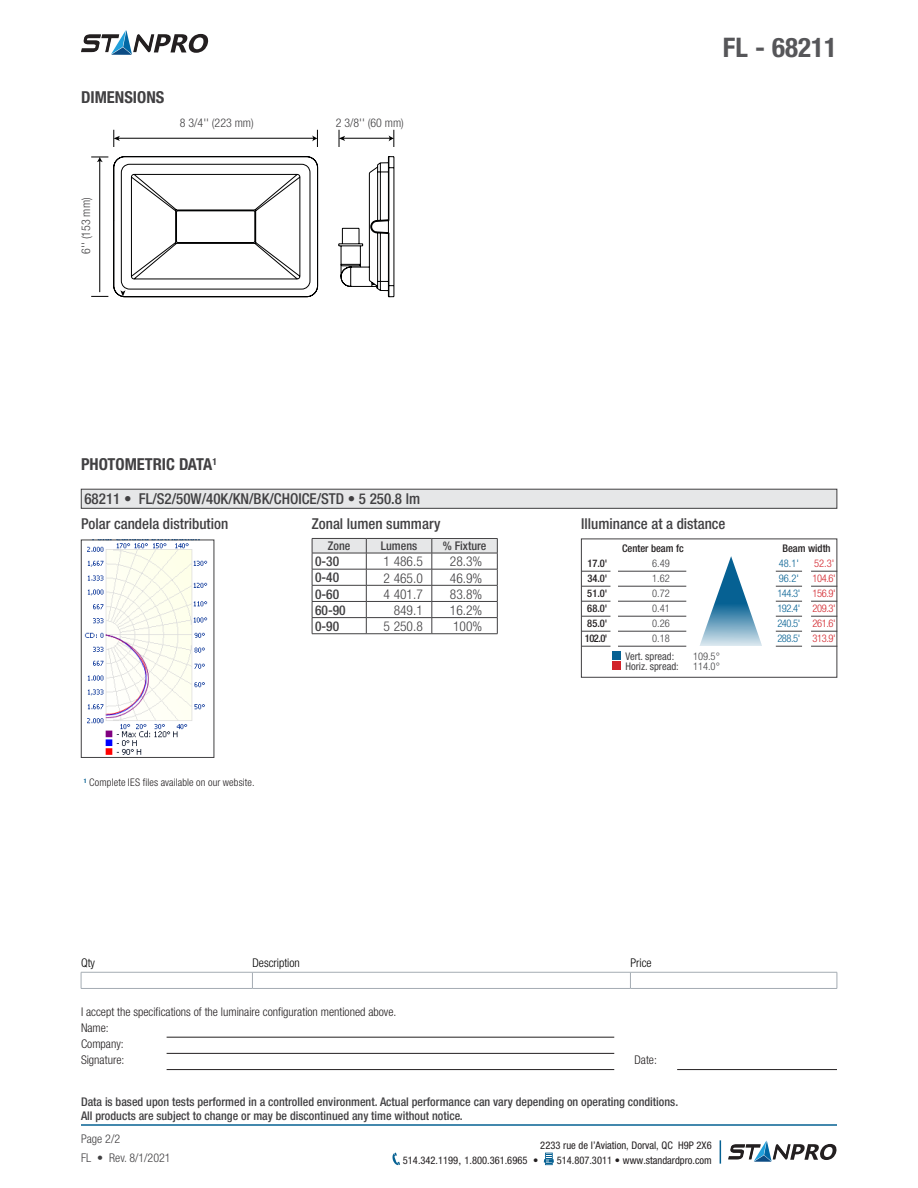
<style>
.page{position:relative;width:918px;height:1188px;background:#fff}
.page>*{position:absolute;margin:0;border:0;box-sizing:border-box;transform-origin:0 0}
.t1{font:700 condensed 27px "Helvetica Neue";color:#565659}
.t2{font:700 condensed 16.5px "Helvetica Neue";color:#414042}
.t3{font:500 condensed 15px "Helvetica Neue";color:#414042}
.t4{font:300 condensed 13.5px "Helvetica Neue";color:#414042}
.t5{font:500 condensed 13.5px "Helvetica Neue";color:#414042}
.t6{font:500 condensed 12px/13.5px "Helvetica Neue";color:#414042}
.t7{font:300 condensed 12px/16.2px "Helvetica Neue";color:#231f20}
.t8{font:300 condensed 12px/18.3px "Helvetica Neue";color:#414042}
.t9{font:300 condensed 12px "Helvetica Neue";color:#000}
.t10{font:condensed 10.5px "Helvetica Neue";color:#231f20}
.t11{font:300 condensed 10.5px "Helvetica Neue";letter-spacing:-.04em;color:#066193}
.t12{font:500 condensed 10.5px "Helvetica Neue";color:#231f20}
.t13{font:300 condensed 10.5px "Helvetica Neue";letter-spacing:.01em;color:#231f20}
.t14{font:300 condensed 10.5px "Helvetica Neue";color:#414042}
.t15{font:condensed 10.5px "Helvetica Neue";color:#414042}
.t16{font:300 condensed 10.5px "Helvetica Neue";color:#d2232a}
.s1{color:#d2232a}
.s2{font-stretch:normal}
</style>
<div class="page">
<hr style="left:81px;top:1124px;width:756px;height:2px;background:#066193">
<svg style="left:392px;top:1153px;width:8px;height:12px"></svg>
<svg style="left:544px;top:1153px;width:10px;height:12px"></svg>
<svg style="left:720px;top:1140px;width:1px;height:24px"></svg>
<img style="left:84px;top:543px;width:124px;height:212px">
<div style="left:81px;top:540px;width:133px;height:218px;border:1px solid #414042"></div>
<hr style="left:618px;top:571px;width:68px;height:1px;background:#414042">
<hr style="left:618px;top:586px;width:68px;height:1px;background:#414042">
<hr style="left:618px;top:601px;width:68px;height:1px;background:#414042">
<hr style="left:618px;top:616px;width:68px;height:1px;background:#414042">
<hr style="left:618px;top:631px;width:68px;height:1px;background:#414042">
<hr style="left:618px;top:646px;width:68px;height:1px;background:#414042">
<svg style="left:583px;top:646px;width:27px;height:1px"></svg>
<svg style="left:583px;top:571px;width:27px;height:1px"></svg>
<svg style="left:583px;top:586px;width:27px;height:1px"></svg>
<svg style="left:583px;top:601px;width:27px;height:1px"></svg>
<svg style="left:583px;top:616px;width:27px;height:1px"></svg>
<svg style="left:583px;top:631px;width:27px;height:1px"></svg>
<svg style="left:655px;top:556px;width:180px;height:91px"></svg>
<div style="left:612px;top:651px;width:9px;height:9px;background:#066193"></div>
<div style="left:612px;top:661px;width:9px;height:9px;background:#d2232a"></div>
<svg style="left:312px;top:538px;width:186px;height:96px"></svg>
<hr style="left:366px;top:633px;width:66px;height:1px;background:#414042">
<div style="left:81px;top:489px;width:756px;height:19px;background:#e6e7e8"></div>
<div style="left:81px;top:489px;width:756px;height:20px;border:1px solid #414042"></div>
<hr style="left:118px;top:138px;width:196px;height:1px;background:#000101">
<svg style="left:113px;top:130px;width:7px;height:17px"></svg>
<svg style="left:312px;top:130px;width:6px;height:17px"></svg>
<hr style="left:343px;top:138px;width:47px;height:1px;background:#000101">
<svg style="left:339px;top:130px;width:6px;height:17px"></svg>
<svg style="left:389px;top:130px;width:5px;height:17px"></svg>
<svg style="left:91px;top:156px;width:303px;height:141px"></svg>
<hr style="left:252px;top:988px;width:378px;height:1px;background:#a4acb3">
<hr style="left:630px;top:988px;width:207px;height:1px;background:#a4acb3">
<svg style="left:81px;top:972px;width:757px;height:16px"></svg>
<hr style="left:81px;top:988px;width:171px;height:1px;background:#a4acb3">
<hr style="left:167px;top:1037px;width:447px;height:1px;background:#231f20">
<hr style="left:167px;top:1053px;width:447px;height:1px;background:#231f20">
<hr style="left:167px;top:1069px;width:447px;height:1px;background:#231f20">
<hr style="left:677px;top:1069px;width:160px;height:1px;background:#231f20">
<svg style="left:81px;top:30px;width:127px;height:25px"></svg>
<svg style="left:728px;top:1141px;width:109px;height:21px"></svg>
<h2 class="t2" style="left:81px;top:87px;width:85px">DIMENSIONS</h2>
<p class="t8" style="left:180px;top:114px;width:75px">8 3/4'' (223 mm)</p>
<p class="t8" style="left:336px;top:114px;width:70px">2 3/8'' (60 mm)</p>
<p class="t8" style="left:77px;top:254px;width:58px;rotate:-90deg">6'' (153 mm)</p>
<h2 class="t2" style="left:81px;top:454px;width:137px">PHOTOMETRIC DATA<sup>1</sup></h2>
<p class="t3" style="left:84px;top:490px;width:337px">68211 • FL/S2/50W/40K/KN/BK/CHOICE/STD • 5 250.8 lm</p>
<h1 class="t1" style="left:723px;top:31px;width:116px">FL - 68211</h1>
<p class="t3" style="left:81px;top:515px;width:149px">Polar candela distribution</p>
<p class="t13" style="left:84px;top:777px;width:172px"><sup>1</sup> Complete IES files available on our website.</p>
<p class="t3" style="left:312px;top:515px;width:130px">Zonal lumen summary</p>
<p class="t3" style="left:581px;top:515px;width:146px">Illuminance at a distance</p>
<p class="t12" style="left:622px;top:542px;width:63px">Center beam fc</p>
<p class="t12" style="left:782px;top:542px;width:50px">Beam width</p>
<p class="t12" style="left:587px;top:557px;width:22px">17.0'</p>
<p class="t14" style="left:652px;top:558px;width:19px">6.49</p>
<p class="t11" style="left:779px;top:558px;width:22px">48.1'</p>
<p class="t16" style="left:814px;top:558px;width:22px">52.3'</p>
<p class="t12" style="left:587px;top:572px;width:22px">34.0'</p>
<p class="t14" style="left:652px;top:573px;width:19px">1.62</p>
<p class="t11" style="left:779px;top:573px;width:22px">96.2'</p>
<p class="t16" style="left:813px;top:573px;width:25px">104.6'</p>
<p class="t12" style="left:587px;top:587px;width:22px">51.0'</p>
<p class="t14" style="left:652px;top:588px;width:19px">0.72</p>
<p class="t11" style="left:777px;top:588px;width:60px">144.3' <span class="s1">156.9'</span></p>
<p class="t12" style="left:587px;top:602px;width:22px">68.0'</p>
<p class="t14" style="left:652px;top:603px;width:19px">0.41</p>
<p class="t11" style="left:777px;top:603px;width:60px">192.4' <span class="s1">209.3'</span></p>
<p class="t12" style="left:587px;top:617px;width:22px">85.0'</p>
<p class="t14" style="left:652px;top:618px;width:19px">0.26</p>
<p class="t11" style="left:777px;top:618px;width:60px">240.5' <span class="s1">261.6'</span></p>
<p class="t12" style="left:585px;top:632px;width:24px">102.0'</p>
<p class="t14" style="left:652px;top:633px;width:19px">0.18</p>
<p class="t11" style="left:777px;top:633px;width:60px">288.5' <span class="s1">313.9'</span></p>
<p class="t15" style="left:626px;top:650px;width:50px">Vert. spread:</p>
<p class="t14" style="left:693px;top:650px;width:28px">109.5°</p>
<p class="t15" style="left:626px;top:660px;width:55px">Horiz. spread:</p>
<p class="t14" style="left:693px;top:660px;width:28px">114.0°</p>
<p class="t6" style="left:328px;top:539px;width:24px">Zone</p>
<p class="t6" style="left:381px;top:539px;width:38px">Lumens</p>
<p class="t6" style="left:443px;top:539px;width:45px">% Fixture</p>
<p class="t5" style="left:315px;top:553px;width:26px">0-30</p>
<p class="t4" style="left:384px;top:554px;width:41px">1 486.5</p>
<p class="t4" style="left:450px;top:554px;width:34px">28.3%</p>
<p class="t5" style="left:315px;top:570px;width:26px">0-40</p>
<p class="t4" style="left:384px;top:570px;width:41px">2 465.0</p>
<p class="t4" style="left:450px;top:570px;width:34px">46.9%</p>
<p class="t5" style="left:315px;top:586px;width:26px">0-60</p>
<p class="t4" style="left:384px;top:586px;width:41px">4 401.7</p>
<p class="t4" style="left:450px;top:586px;width:34px">83.8%</p>
<p class="t5" style="left:315px;top:602px;width:32px">60-90</p>
<p class="t4" style="left:394px;top:602px;width:31px">849.1</p>
<p class="t4" style="left:450px;top:602px;width:34px">16.2%</p>
<p class="t5" style="left:315px;top:618px;width:26px">0-90</p>
<p class="t4" style="left:384px;top:619px;width:41px">5 250.8</p>
<p class="t4" style="left:453px;top:619px;width:31px">100%</p>
<p class="t9" style="left:81px;top:956px;width:16px">Qty</p>
<p class="t9" style="left:252px;top:956px;width:49px">Description</p>
<p class="t9" style="left:630px;top:956px;width:23px">Price</p>
<p class="t7" style="left:81px;top:1003px;width:317px">I accept the specifications of the luminaire configuration mentioned above.<br>Name:<br>Company:<br>Signature:</p>
<p class="t7" style="left:634px;top:1052px;width:24px">Date:</p>
<p class="t6" style="left:81px;top:1095px;width:599px">Data is based upon tests performed in a controlled environment. Actual performance can vary depending on operating conditions.<br>All products are subject to change or may be discontinued any time without notice.</p>
<p class="t8" style="left:81px;top:1130px;width:91px">Page 2/2<br>FL • Rev. 8/1/2021</p>
<p class="t10" style="left:540px;top:1139px;width:173px">2233 rue de l’Aviation, Dorval, QC H9P 2X6</p>
<p class="t10" style="left:403px;top:1154px;width:137px">514.342.1199<span class="s2">,</span> 1.800.361.6965 •</p>
<p class="t10" style="left:557px;top:1154px;width:157px">514.807.3011 • www.standardpro.com</p>
</div>
